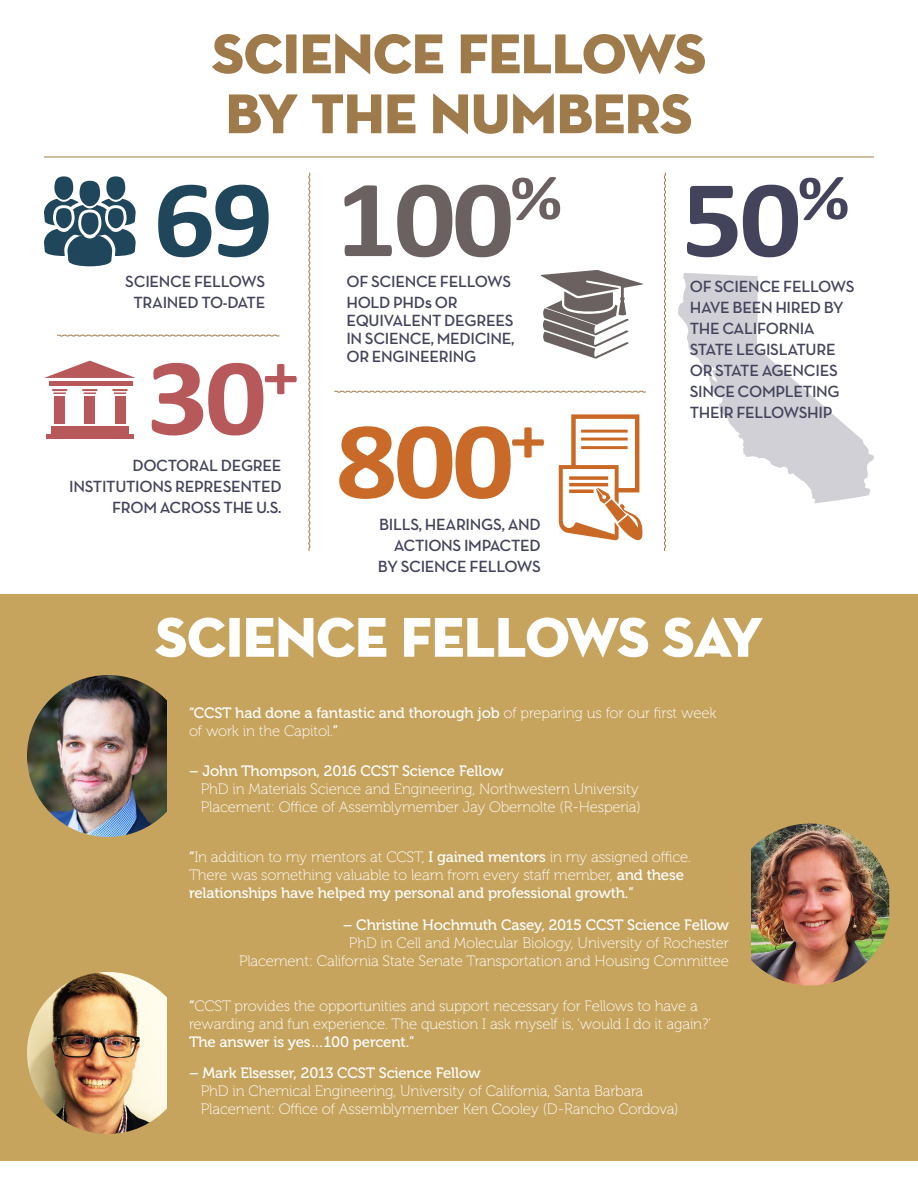
<style>
.page{position:relative;width:918px;height:1188px;background:#fff}
.page>*{position:absolute;margin:0;border:0;box-sizing:border-box;transform-origin:0 0}
.Figure_Numbers{font:700 111px "Calibri";color:#6a6160;scale:1.1 1}
.Figure_Numbers-2{font:700 111px "Calibri";color:#c96a28;scale:1.1 1}
.Figure_Numbers-3{font:700 111px "Calibri";color:#43435c;scale:1.1 1}
.Figure_Numbers-4{font:700 111px "Calibri";color:#b7585b;scale:1.1 1}
.Figure_Numbers-5{font:700 111px "Calibri";color:#1f465b;scale:1.1 1}
.Figure_Text{font:600 16.5px/21px "Neutra Text TF";letter-spacing:-.02em;color:#43435c}
.Callout_Quote{font:15px/18px "Museo 100";letter-spacing:-.01em;color:#fff}
.Callout_Quote_Author{font:15px "Museo 100";letter-spacing:-.01em;color:#fff}
.Callout_Quote_Author-2{font:15px "Museo 500";letter-spacing:-.01em;color:#fff}
.s1{font-size:18px}
.s2{font-family:"Museo 500"}
</style>
<div class="page">
<div style="left:0;top:594px;width:918px;height:567px;background:#c7a45e"></div>
<img style="left:27px;top:972px;width:140px;height:162px">
<img style="left:751px;top:824px;width:138px;height:162px">
<img style="left:27px;top:675px;width:140px;height:162px">
<svg style="left:155px;top:617px;width:608px;height:41px"></svg>
<svg style="left:56px;top:334px;width:224px;height:3px"></svg>
<svg style="left:308px;top:172px;width:3px;height:379px"></svg>
<svg style="left:334px;top:390px;width:312px;height:3px"></svg>
<svg style="left:664px;top:172px;width:2px;height:379px"></svg>
<hr style="left:44px;top:157px;width:830px;height:1px;background:#9f7a4b">
<svg style="left:678px;top:273px;width:196px;height:230px"></svg>
<svg style="left:44px;top:361px;width:92px;height:17px"></svg>
<div style="left:49px;top:381px;width:84px;height:5px;background:#b7585b"></div>
<div style="left:51px;top:426px;width:78px;height:7px;background:#b7585b"></div>
<div style="left:46px;top:434px;width:88px;height:5px;background:#b7585b"></div>
<svg style="left:52px;top:389px;width:15px;height:5px"></svg>
<div style="left:54px;top:396px;width:11px;height:28px;background:#b7585b"></div>
<svg style="left:82px;top:389px;width:16px;height:5px"></svg>
<div style="left:84px;top:396px;width:11px;height:28px;background:#b7585b"></div>
<svg style="left:112px;top:389px;width:16px;height:5px"></svg>
<div style="left:115px;top:396px;width:10px;height:28px;background:#b7585b"></div>
<svg style="left:541px;top:270px;width:102px;height:89px"></svg>
<div style="left:571px;top:414px;width:68px;height:78px;border:4px solid #c96925"></div>
<hr style="left:581px;top:430px;width:47px;height:3px;background:#c96925">
<hr style="left:581px;top:438px;width:47px;height:3px;background:#c96925">
<hr style="left:581px;top:446px;width:47px;height:3px;background:#c96925">
<svg style="left:559px;top:465px;width:84px;height:76px"></svg>
<div style="left:106px;top:176px;width:19px;height:24px;background:#1f465b;border-radius:50%"></div>
<div style="left:54px;top:176px;width:19px;height:24px;background:#1f465b;border-radius:50%"></div>
<div style="left:80px;top:181px;width:20px;height:25px;background:#1f465b;border-radius:50%"></div>
<svg style="left:44px;top:199px;width:92px;height:67px"></svg>
<div style="left:80px;top:211px;width:20px;height:25px;background:#1f465b;border-radius:50%"></div>
<div style="left:78px;top:210px;width:23px;height:28px;border:3px solid #fff;border-radius:50%"></div>
<svg style="left:229px;top:93px;width:462px;height:41px"></svg>
<svg style="left:212px;top:33px;width:493px;height:41px"></svg>
<hr style="left:917px;top:27px;width:1px;height:567px;background:#175331">
<p class="Figure_Numbers-5" style="left:153px;top:141px;width:111px">69</p>
<p class="Figure_Text" style="left:125px;top:271px;width:142px">SCIENCE FELLOWS</p>
<p class="Figure_Text" style="left:134px;top:292px;width:133px">TRAINED TO-DATE</p>
<p class="Figure_Numbers-4" style="left:147px;top:319px;width:140px">30<sup>+</sup></p>
<p class="Figure_Text" style="left:69px;top:454px;width:214px;text-align:right">DOCTORAL DEGREE<br>INSTITUTIONS REPRESENTED</p>
<p class="Figure_Text" style="left:112px;top:496px;width:171px">FROM ACROSS THE U.S.</p>
<p class="Figure_Numbers" style="left:336px;top:141px;width:207px">100<sup>%</sup></p>
<p class="Figure_Text" style="left:346px;top:271px;width:166px">OF SCIENCE FELLOWS</p>
<p class="Figure_Text" style="left:346px;top:292px;width:113px">HOLD PHD<span class="s1">s</span> OR</p>
<p class="Figure_Text" style="left:346px;top:310px;width:169px">EQUIVALENT DEGREES</p>
<p class="Figure_Text" style="left:346px;top:328px;width:170px">IN SCIENCE, MEDICINE,</p>
<p class="Figure_Text" style="left:346px;top:346px;width:131px">OR ENGINEERING</p>
<p class="Figure_Numbers-2" style="left:336px;top:382px;width:193px">800<sup>+</sup></p>
<p class="Figure_Text" style="left:378px;top:514px;width:164px;text-align:right">BILLS, HEARINGS, AND<br>ACTIONS IMPACTED<br>BY SCIENCE FELLOWS</p>
<p class="Figure_Numbers-3" style="left:681px;top:141px;width:155px">50<sup>%</sup></p>
<p class="Figure_Text" style="left:690px;top:276px;width:166px">OF SCIENCE FELLOWS</p>
<p class="Figure_Text" style="left:690px;top:297px;width:156px">HAVE BEEN HIRED BY<br>THE CALIFORNIA</p>
<p class="Figure_Text" style="left:690px;top:339px;width:147px">STATE LEGISLATURE</p>
<p class="Figure_Text" style="left:690px;top:360px;width:150px">OR STATE AGENCIES</p>
<p class="Figure_Text" style="left:690px;top:381px;width:152px">SINCE COMPLETING<br>THEIR FELLOWSHIP</p>
<p class="Callout_Quote" style="left:189px;top:704px;width:529px"><span class="s2">“CCST had done a fantastic and thorough job</span> of preparing us for our first week of work in the Capitol.<span class="s2">”</span></p>
<p class="Callout_Quote_Author-2" style="left:189px;top:763px;width:316px">– John Thompson, 2016 CCST Science Fellow</p>
<p class="Callout_Quote_Author" style="left:201px;top:781px;width:439px">PhD in Materials Science and Engineering, Northwestern University</p>
<p class="Callout_Quote_Author" style="left:201px;top:799px;width:441px">Placement: Office of Assemblymember Jay Obernolte (R-Hesperia)</p>
<p class="Callout_Quote" style="left:189px;top:849px;width:504px"><span class="s2">“</span>In addition to my mentors at CCST, <span class="s2">I gained mentors</span> in my assigned office.<br>There was something valuable to learn from every staff member, <span class="s2">and these relationships have helped my personal and professional growth.”</span></p>
<p class="Callout_Quote_Author-2" style="left:343px;top:917px;width:388px">– Christine Hochmuth Casey, 2015 CCST Science Fellow</p>
<p class="Callout_Quote_Author" style="left:349px;top:935px;width:382px">PhD in Cell and Molecular Biology, University of Rochester</p>
<p class="Callout_Quote_Author" style="left:239px;top:953px;width:492px">Placement: California State Senate Transportation and Housing Committee</p>
<p class="Callout_Quote" style="left:189px;top:997px;width:524px"><span class="s2">“</span>CCST provides the opportunities and support necessary for Fellows to have a rewarding and fun experience. The question I ask myself is, ‘would I do it again?’<br><span class="s2">The answer is yes…100 percent.”</span></p>
<p class="Callout_Quote_Author-2" style="left:189px;top:1065px;width:293px">– Mark Elsesser, 2013 CCST Science Fellow</p>
<p class="Callout_Quote_Author" style="left:201px;top:1083px;width:444px">PhD in Chemical Engineering, University of California, Santa Barbara</p>
<p class="Callout_Quote_Author" style="left:201px;top:1101px;width:479px">Placement: Office of Assemblymember Ken Cooley (D-Rancho Cordova)</p>
</div>
